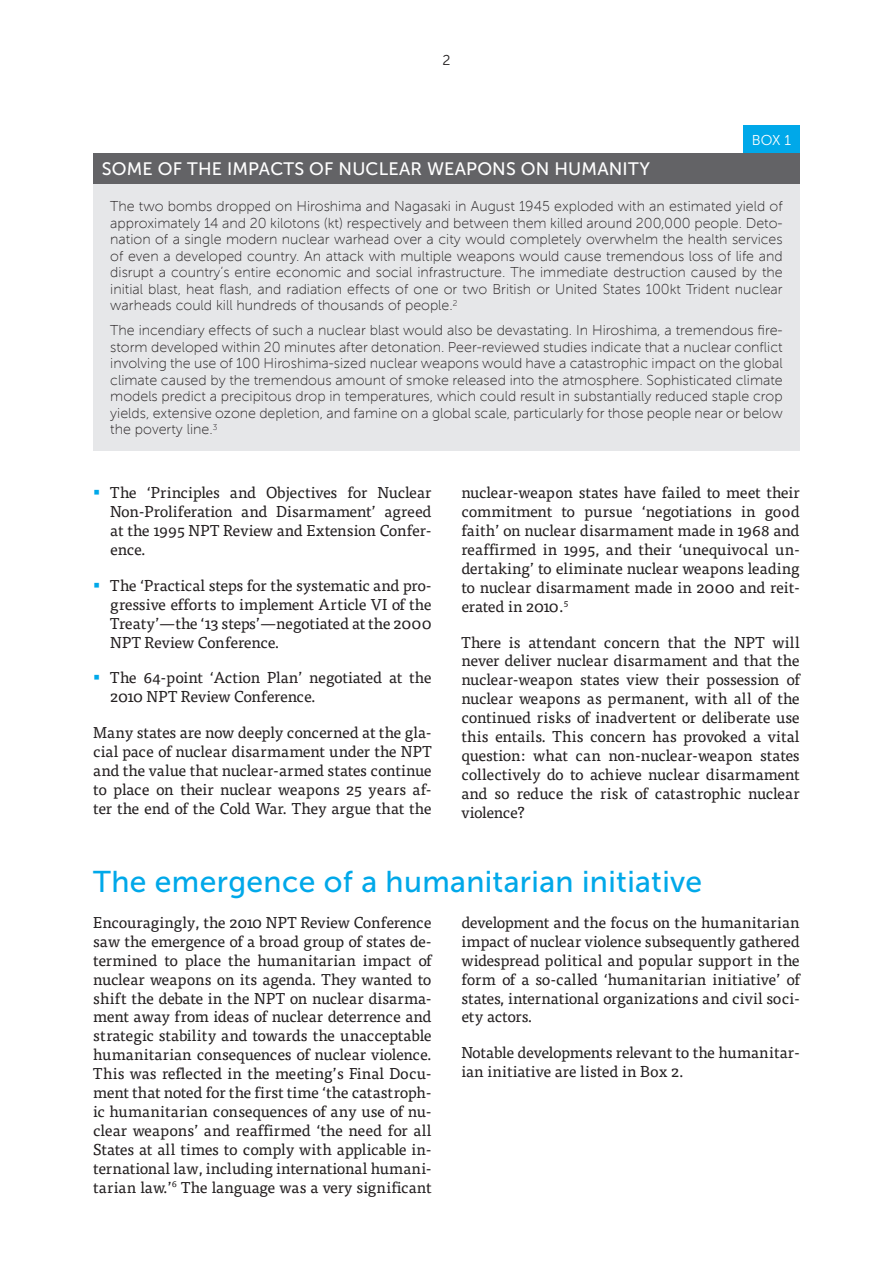
<style>
.page{position:relative;width:893px;height:1263px;background:#fff}
.page>*{position:absolute;margin:0;border:0;box-sizing:border-box;transform-origin:0 0}
.Heading_2{font:30px "Museo Sans 500";letter-spacing:.01em;color:#00a8e9}
.Heading_3{font:18px "Museo Sans 500";letter-spacing:.01em;color:#fff}
.t1{font:15.75px/18.9px "Tisa Pro";letter-spacing:-.005em;color:#231f20;text-align:justify}
.Box_-_content{font:14.25px/16.5px "Museo Sans 100";color:#231f20;text-align:justify}
.Info_text_-_museo_sa{font:14.25px "Museo Sans 300";color:#fff}
.Info_text_-_museo_sa-2{font:14.25px "Museo Sans 300";color:#231f20}
.s1{color:#00a8e9}
</style>
<div class="page">
<div style="left:93px;top:184px;width:707px;height:267px;background:#e6e7e9"></div>
<div style="left:743px;top:125px;width:57px;height:28px;background:#00a8e9"></div>
<div style="left:93px;top:153px;width:707px;height:31px;background:#636366"></div>
<p class="Info_text_-_museo_sa-2" style="left:442px;top:52px;width:10px">2</p>
<p class="Heading_3" style="left:102px;top:159px;width:550px">SOME OF THE IMPACTS OF NUCLEAR WEAPONS ON HUMANITY</p>
<p class="Info_text_-_museo_sa" style="left:752px;top:132px;width:41px">BOX 1</p>
<p class="Box_-_content" style="left:110px;top:198px;width:674px">The two bombs dropped on Hiroshima and Nagasaki in August 1945 exploded with an estimated yield of approximately 14 and 20 kilotons (kt) respectively and between them killed around 200,000 people. Deto&shy;nation of a single modern nuclear warhead over a city would completely overwhelm the health services of even a developed country. An attack with multiple weapons would cause tremendous loss of life and disrupt a country’s entire economic and social infrastructure. The immediate destruction caused by the initial blast, heat flash, and radiation effects of one or two British or United States 100kt Trident nuclear warheads could kill hundreds of thousands of people.<sup>2</sup></p>
<p class="Box_-_content" style="left:110px;top:322px;width:674px">The incendiary effects of such a nuclear blast would also be devastating. In Hiroshima, a tremendous fire&shy;storm developed within 20 minutes after detonation. Peer-reviewed studies indicate that a nuclear conflict involving the use of 100 Hiroshima-sized nuclear weapons would have a catastrophic impact on the global climate caused by the tremendous amount of smoke released into the atmosphere. Sophisticated climate models predict a precipitous drop in temperatures, which could result in substantially reduced staple crop yields, extensive ozone depletion, and famine on a global scale, particularly for those people near or below the poverty line.<sup>3</sup></p>
<p class="t1" style="left:110px;top:482px;width:323px;text-indent:-17px"><span class="s1">▪</span> The ‘Principles and Objectives for Nuclear Non-Proliferation and Disarmament’ agreed at the 1995 NPT Review and Extension Confer&shy;ence.</p>
<p class="t1" style="left:110px;top:575px;width:323px;text-indent:-17px"><span class="s1">▪</span> The ‘Practical steps for the systematic and pro&shy;gressive efforts to implement Article VI of the Treaty’—the ‘13 steps’—negotiated at the 2000<br>NPT Review Conference.</p>
<p class="t1" style="left:110px;top:668px;width:323px;text-indent:-17px"><span class="s1">▪</span> The 64-point ‘Action Plan’ negotiated at the<br>2010 NPT Review Conference.</p>
<p class="t1" style="left:93px;top:722px;width:340px">Many states are now deeply concerned at the gla&shy;cial pace of nuclear disarmament under the NPT and the value that nuclear-armed states continue to place on their nuclear weapons 25 years af&shy;ter the end of the Cold War. They argue that the</p>
<p class="t1" style="left:461px;top:482px;width:340px">nuclear-weapon states have failed to meet their commitment to pursue ‘negotiations in good faith’ on nuclear disarmament made in 1968 and reaffirmed in 1995, and their ‘unequivocal un&shy;dertaking’ to eliminate nuclear weapons leading to nuclear disarmament made in 2000 and reit&shy;erated in 2010.<sup>5</sup></p>
<p class="t1" style="left:461px;top:632px;width:340px">There is attendant concern that the NPT will never deliver nuclear disarmament and that the nuclear-weapon states view their possession of nuclear weapons as permanent, with all of the continued risks of inadvertent or deliberate use this entails. This concern has provoked a vital question: what can non-nuclear-weapon states collectively do to achieve nuclear disarmament and so reduce the risk of catastrophic nuclear violence?</p>
<p class="Heading_2" style="left:93px;top:865px;width:610px">The emergence of a humanitarian initiative</p>
<p class="t1" style="left:93px;top:912px;width:340px">Encouragingly, the 2010 NPT Review Conference saw the emergence of a broad group of states de&shy;termined to place the humanitarian impact of nuclear weapons on its agenda. They wanted to shift the debate in the NPT on nuclear disarma&shy;ment away from ideas of nuclear deterrence and strategic stability and towards the unacceptable humanitarian consequences of nuclear violence.<br>This was reflected in the meeting’s Final Docu&shy;ment that noted for the first time ‘the catastroph&shy;ic humanitarian consequences of any use of nu&shy;clear weapons’ and reaffirmed ‘the need for all States at all times to comply with applicable in&shy;ternational law, including international humani&shy;tarian law.’<sup>6</sup> The language was a very significant</p>
<p class="t1" style="left:461px;top:912px;width:340px">development and the focus on the humanitarian impact of nuclear violence subsequently gathered widespread political and popular support in the form of a so-called ‘humanitarian initiative’ of states, international organizations and civil soci&shy;ety actors.</p>
<p class="t1" style="left:461px;top:1042px;width:340px">Notable developments relevant to the humanitar&shy;ian initiative are listed in Box 2.</p>
</div>
